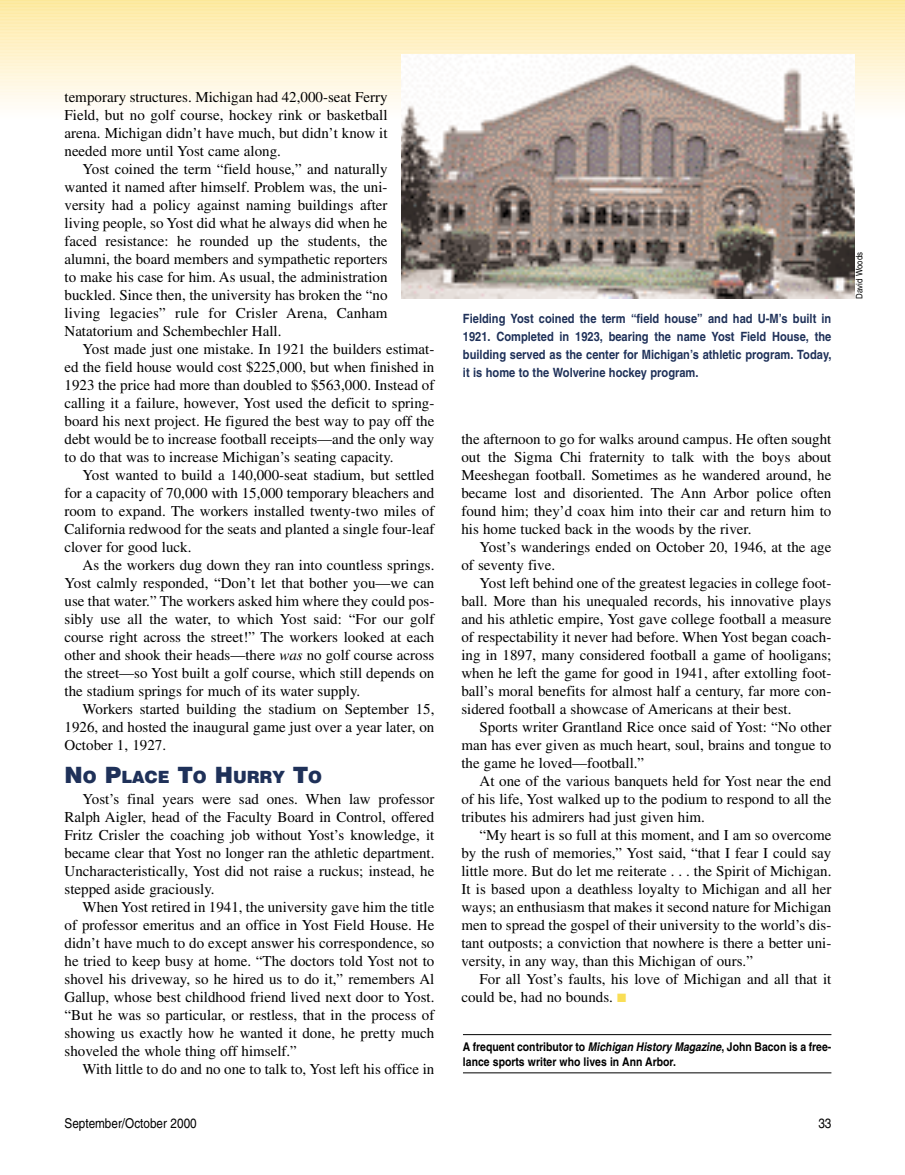
<style>
.page{position:relative;width:905px;height:1175px;background:#fff}
.page>*{position:absolute;margin:0;border:0;box-sizing:border-box;transform-origin:0 0}
.t1{font:900 16.8px "Swiss 721 BT";color:#1f3159}
.t2{font:15px/18px "Times";color:#000;text-align:justify}
.t3{font:13.5px "Helvetica";color:#000;scale:.87 1}
.t4{font:700 12.75px/18px "Helvetica";color:#1f3159;text-align:justify;scale:.87 1}
.t5{font:700 12px/15px "Helvetica";color:#000;scale:.87 1}
.t6{font:9px "Helvetica";color:#000;scale:.87 1}
.s1{font-style:italic}
.s2{font-size:22.5px}
.s3{color:#f9de56}
</style>
<div class="page">
<hr style="left:0;top:0;width:904px;height:4px;background:#fce898">
<hr style="left:0;top:1px;width:904px;height:3px;background:#fce690">
<hr style="left:0;top:3px;width:904px;height:4px;background:#fde89a">
<hr style="left:0;top:4px;width:904px;height:3px;background:#fde794">
<hr style="left:0;top:7px;width:904px;height:3px;background:#fde898">
<hr style="left:0;top:10px;width:904px;height:4px;background:#fdeba6">
<hr style="left:0;top:11px;width:904px;height:3px;background:#fee99d">
<hr style="left:0;top:14px;width:904px;height:3px;background:#feeaa0">
<hr style="left:0;top:17px;width:904px;height:3px;background:#feeba4">
<hr style="left:0;top:20px;width:904px;height:3px;background:#feeba7">
<hr style="left:0;top:23px;width:904px;height:4px;background:#feecb1">
<hr style="left:0;top:24px;width:904px;height:3px;background:#feecab">
<hr style="left:0;top:27px;width:904px;height:3px;background:#feedae">
<hr style="left:0;top:30px;width:904px;height:3px;background:#ffedb1">
<hr style="left:0;top:33px;width:904px;height:3px;background:#ffeeb3">
<hr style="left:0;top:36px;width:904px;height:4px;background:#fff0c0">
<hr style="left:0;top:40px;width:904px;height:3px;background:#ffefba">
<hr style="left:0;top:43px;width:904px;height:3px;background:#ffefbd">
<hr style="left:0;top:46px;width:904px;height:4px;background:#fff1c7">
<hr style="left:0;top:50px;width:904px;height:3px;background:#fff1c3">
<hr style="left:0;top:53px;width:904px;height:3px;background:#fff2c6">
<hr style="left:0;top:56px;width:904px;height:3px;background:#fff2c9">
<hr style="left:0;top:59px;width:904px;height:4px;background:#fff4d4">
<hr style="left:0;top:63px;width:904px;height:3px;background:#fff4cf">
<hr style="left:0;top:66px;width:904px;height:3px;background:#fff5d2">
<hr style="left:0;top:69px;width:904px;height:3px;background:#fff5d5">
<hr style="left:0;top:72px;width:904px;height:4px;background:#fef6d8">
<hr style="left:0;top:76px;width:904px;height:3px;background:#fff7db">
<hr style="left:0;top:79px;width:904px;height:3px;background:#fff7de">
<hr style="left:0;top:82px;width:904px;height:3px;background:#fff7e0">
<hr style="left:0;top:85px;width:904px;height:4px;background:#fff8e3">
<hr style="left:0;top:89px;width:904px;height:3px;background:#fff9e7">
<hr style="left:0;top:92px;width:904px;height:3px;background:#fff9e9">
<hr style="left:0;top:95px;width:904px;height:3px;background:#fffaec">
<hr style="left:0;top:98px;width:904px;height:4px;background:#fffbee">
<hr style="left:0;top:102px;width:904px;height:3px;background:#fffcf2">
<hr style="left:0;top:105px;width:904px;height:3px;background:#fffcf5">
<hr style="left:0;top:108px;width:904px;height:4px;background:#fffdf7">
<hr style="left:0;top:112px;width:904px;height:3px;background:#fffefb">
<img style="left:401px;top:54px;width:453px;height:245px">
<hr style="left:463px;top:1034px;width:368px;height:1px;background:#000">
<hr style="left:463px;top:1072px;width:368px;height:1px;background:#000">
<p class="t2" style="left:64px;top:89px;width:324px">temporary structures. Michigan had 42,000-seat Ferry Field, but no golf course, hockey rink or basketball arena. Michigan didn’t have much, but didn’t know it needed more until Yost came along.</p>
<p class="t2" style="left:64px;top:161px;width:324px;text-indent:18px">Yost coined the term “field house,” and naturally wanted it named after himself. Problem was, the uni&shy;versity had a policy against naming buildings after living people, so Yost did what he always did when he faced resistance: he rounded up the students, the alumni, the board members and sympathetic reporters to make his case for him. As usual, the administration buckled. Since then, the university has broken the “no living legacies” rule for Crisler Arena, Canham Natatorium and Schembechler Hall.</p>
<p class="t2" style="left:64px;top:341px;width:371px;text-indent:18px">Yost made just one mistake. In 1921 the builders estimat&shy;ed the field house would cost $225,000, but when finished in 1923 the price had more than doubled to $563,000. Instead of calling it a failure, however, Yost used the deficit to spring&shy;board his next project. He figured the best way to pay off the debt would be to increase football receipts—and the only way to do that was to increase Michigan’s seating capacity.</p>
<p class="t2" style="left:64px;top:467px;width:371px;text-indent:18px">Yost wanted to build a 140,000-seat stadium, but settled for a capacity of 70,000 with 15,000 temporary bleachers and room to expand. The workers installed twenty-two miles of California redwood for the seats and planted a single four-leaf clover for good luck.</p>
<p class="t2" style="left:64px;top:557px;width:371px;text-indent:18px">As the workers dug down they ran into countless springs.<br>Yost calmly responded, “Don’t let that bother you—we can use that water.” The workers asked him where they could pos&shy;sibly use all the water, to which Yost said: “For our golf course right across the street!” The workers looked at each other and shook their heads—there <span class="s1">was</span> no golf course across the street—so Yost built a golf course, which still depends on the stadium springs for much of its water supply.</p>
<p class="t2" style="left:64px;top:701px;width:371px;text-indent:18px">Workers started building the stadium on September 15, 1926, and hosted the inaugural game just over a year later, on October 1, 1927.</p>
<p class="t1" style="left:64px;top:771px;width:259px"><span class="s2">N</span>O <span class="s2">P</span>LACE <span class="s2">T</span>O <span class="s2">H</span>URRY <span class="s2">T</span>O</p>
<p class="t2" style="left:64px;top:791px;width:371px;text-indent:18px">Yost’s final years were sad ones. When law professor Ralph Aigler, head of the Faculty Board in Control, offered Fritz Crisler the coaching job without Yost’s knowledge, it became clear that Yost no longer ran the athletic department.<br>Uncharacteristically, Yost did not raise a ruckus; instead, he stepped aside graciously.</p>
<p class="t2" style="left:64px;top:899px;width:371px;text-indent:18px">When Yost retired in 1941, the university gave him the title of professor emeritus and an office in Yost Field House. He didn’t have much to do except answer his correspondence, so he tried to keep busy at home. “The doctors told Yost not to shovel his driveway, so he hired us to do it,” remembers Al Gallup, whose best childhood friend lived next door to Yost. “But he was so particular, or restless, that in the process of showing us exactly how he wanted it done, he pretty much shoveled the whole thing off himself.”</p>
<p class="t2" style="left:82px;top:1061px;width:353px">With little to do and no one to talk to, Yost left his office in</p>
<p class="t4" style="left:463px;top:311px;width:425px">Fielding Yost coined the term “field house” and had U-M’s built in 1921. Completed in 1923, bearing the name Yost Field House, the building served as the center for Michigan’s athletic program. Today, it is home to the Wolverine hockey program.</p>
<p class="t2" style="left:461px;top:431px;width:371px">the afternoon to go for walks around campus. He often sought out the Sigma Chi fraternity to talk with the boys about Meeshegan football. Sometimes as he wandered around, he became lost and disoriented. The Ann Arbor police often found him; they’d coax him into their car and return him to his home tucked back in the woods by the river.</p>
<p class="t2" style="left:461px;top:539px;width:371px;text-indent:18px">Yost’s wanderings ended on October 20, 1946, at the age of seventy five.</p>
<p class="t2" style="left:461px;top:575px;width:371px;text-indent:18px">Yost left behind one of the greatest legacies in college foot&shy;ball. More than his unequaled records, his innovative plays and his athletic empire, Yost gave college football a measure of respectability it never had before. When Yost began coach&shy;ing in 1897, many considered football a game of hooligans; when he left the game for good in 1941, after extolling foot&shy;ball’s moral benefits for almost half a century, far more con&shy;sidered football a showcase of Americans at their best.</p>
<p class="t2" style="left:461px;top:719px;width:371px;text-indent:18px">Sports writer Grantland Rice once said of Yost: “No other man has ever given as much heart, soul, brains and tongue to the game he loved—football.”</p>
<p class="t2" style="left:461px;top:773px;width:371px;text-indent:18px">At one of the various banquets held for Yost near the end of his life, Yost walked up to the podium to respond to all the tributes his admirers had just given him.</p>
<p class="t2" style="left:461px;top:827px;width:371px;text-indent:18px">“My heart is so full at this moment, and I am so overcome by the rush of memories,” Yost said, “that I fear I could say little more. But do let me reiterate . . . the Spirit of Michigan.<br>It is based upon a deathless loyalty to Michigan and all her ways; an enthusiasm that makes it second nature for Michigan men to spread the gospel of their university to the world’s dis&shy;tant outposts; a conviction that nowhere is there a better uni&shy;versity, in any way, than this Michigan of ours.”</p>
<p class="t2" style="left:461px;top:971px;width:371px;text-indent:18px">For all Yost’s faults, his love of Michigan and all that it could be, had no bounds. <span class="s3">■</span></p>
<p class="t5" style="left:463px;top:1040px;width:425px">A frequent contributor to <span class="s1">Michigan History Magazine</span>, John Bacon is a free&shy;lance sports writer who lives in Ann Arbor.</p>
<p class="t3" style="left:64px;top:1118px;width:153px">September/October 2000</p>
<p class="t3" style="left:818px;top:1118px;width:17px">33</p>
<p class="t6" style="left:856px;top:298px;width:55px;rotate:-90deg">David Woods</p>
</div>
